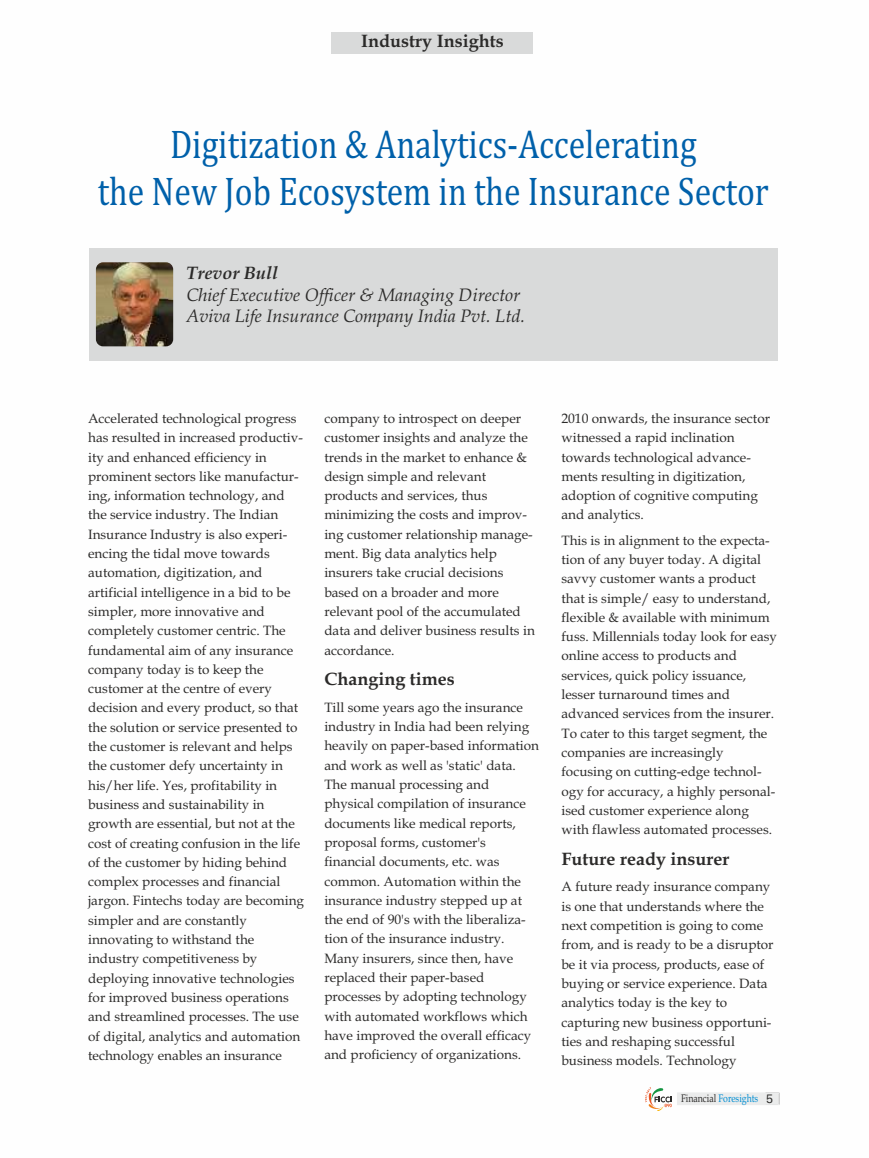
<style>
.page{position:relative;width:869px;height:1158px;background:#fff}
.page>*{position:absolute;margin:0;border:0;box-sizing:border-box;transform-origin:0 0}
.t1{font:40.5px/47.5px "Cambria";color:#0060aa;text-align:center;scale:.83 1}
.t2{font:italic 18px/21.6px "Book Antiqua";color:#2b2a29}
.t3{font:700 18px "Book Antiqua";color:#2b2a29}
.t4{font:italic 700 18px "Book Antiqua";color:#2b2a29}
.t5{font:13.5px/19.4px "Book Antiqua";color:#2b2a29}
.t6{font:10.95px "Book Antiqua";color:#008dd2;scale:.79 1}
.s1{color:#2b2a29}
.s2{font-family:"Serifa BT";font-size:13.05px;color:#2b2a29}
</style>
<div class="page">
<div style="left:89px;top:248px;width:688px;height:112px;background:#d9dada"></div>
<img style="left:96px;top:262px;width:77px;height:84px;border-radius:7px">
<div style="left:331px;top:33px;width:202px;height:21px;background:#d9dada"></div>
<svg style="left:645px;top:1087px;width:134px;height:24px"></svg>
<h2 class="t3" style="left:361px;top:34px;width:144px">Industry Insights</h2>
<h1 class="t1" style="left:98px;top:123px;width:810px">Digitization &amp; Analytics-Accelerating<br>the New Job Ecosystem in the Insurance Sector</h1>
<h2 class="t4" style="left:186px;top:266px;width:93px">Trevor Bull</h2>
<h2 class="t2" style="left:186px;top:286px;width:340px">Chief Executive Officer &amp; Managing Director<br>Aviva Life Insurance Company India Pvt. Ltd.</h2>
<p class="t5" style="left:88px;top:410px;width:217px">Accelerated technological progress has resulted in increased productiv&shy;ity and enhanced efficiency in prominent sectors like manufactur&shy;ing, information technology, and the service industry. The Indian Insurance Industry is also experi&shy;encing the tidal move towards automation, digitization, and artificial intelligence in a bid to be simpler, more innovative and completely customer centric. The fundamental aim of any insurance company today is to keep the customer at the centre of every decision and every product, so that the solution or service presented to the customer is relevant and helps the customer defy uncertainty in his/her life. Yes, profitability in business and sustainability in growth are essential, but not at the cost of creating confusion in the life of the customer by hiding behind complex processes and financial jargon. Fintechs today are becoming simpler and are constantly innovating to withstand the industry competitiveness by deploying innovative technologies for improved business operations and streamlined processes. The use of digital, analytics and automation technology enables an insurance</p>
<p class="t5" style="left:324px;top:410px;width:212px">company to introspect on deeper customer insights and analyze the trends in the market to enhance &amp; design simple and relevant products and services, thus minimizing the costs and improv&shy;ing customer relationship manage&shy;ment. Big data analytics help insurers take crucial decisions based on a broader and more relevant pool of the accumulated data and deliver business results in accordance.</p>
<h2 class="t3" style="left:324px;top:672px;width:132px">Changing times</h2>
<p class="t5" style="left:324px;top:699px;width:216px">Till some years ago the insurance industry in India had been relying heavily on paper-based information and work as well as 'static' data.<br>The manual processing and physical compilation of insurance documents like medical reports, proposal forms, customer's financial documents, etc. was common. Automation within the insurance industry stepped up at the end of 90's with the liberaliza&shy;tion of the insurance industry.<br>Many insurers, since then, have replaced their paper-based processes by adopting technology with automated workflows which have improved the overall efficacy and proficiency of organizations.</p>
<p class="t5" style="left:561px;top:410px;width:210px">2010 onwards, the insurance sector witnessed a rapid inclination towards technological advance&shy;ments resulting in digitization, adoption of cognitive computing and analytics.</p>
<p class="t5" style="left:561px;top:532px;width:217px">This is in alignment to the expecta&shy;tion of any buyer today. A digital savvy customer wants a product that is simple/ easy to understand, flexible &amp; available with minimum fuss. Millennials today look for easy online access to products and services, quick policy issuance, lesser turnaround times and advanced services from the insurer.<br>To cater to this target segment, the companies are increasingly focusing on cutting-edge technol&shy;ogy for accuracy, a highly personal&shy;ised customer experience along with flawless automated processes.</p>
<h2 class="t3" style="left:561px;top:851px;width:169px">Future ready insurer</h2>
<p class="t5" style="left:561px;top:878px;width:213px">A future ready insurance company is one that understands where the next competition is going to come from, and is ready to be a disruptor be it via process, products, ease of buying or service experience. Data analytics today is the key to capturing new business opportuni&shy;ties and reshaping successful business models. Technology</p>
<p class="t6" style="left:681px;top:1093px;width:118px"><span class="s1">Financial</span> Foresights <span class="s2">5</span></p>
</div>
